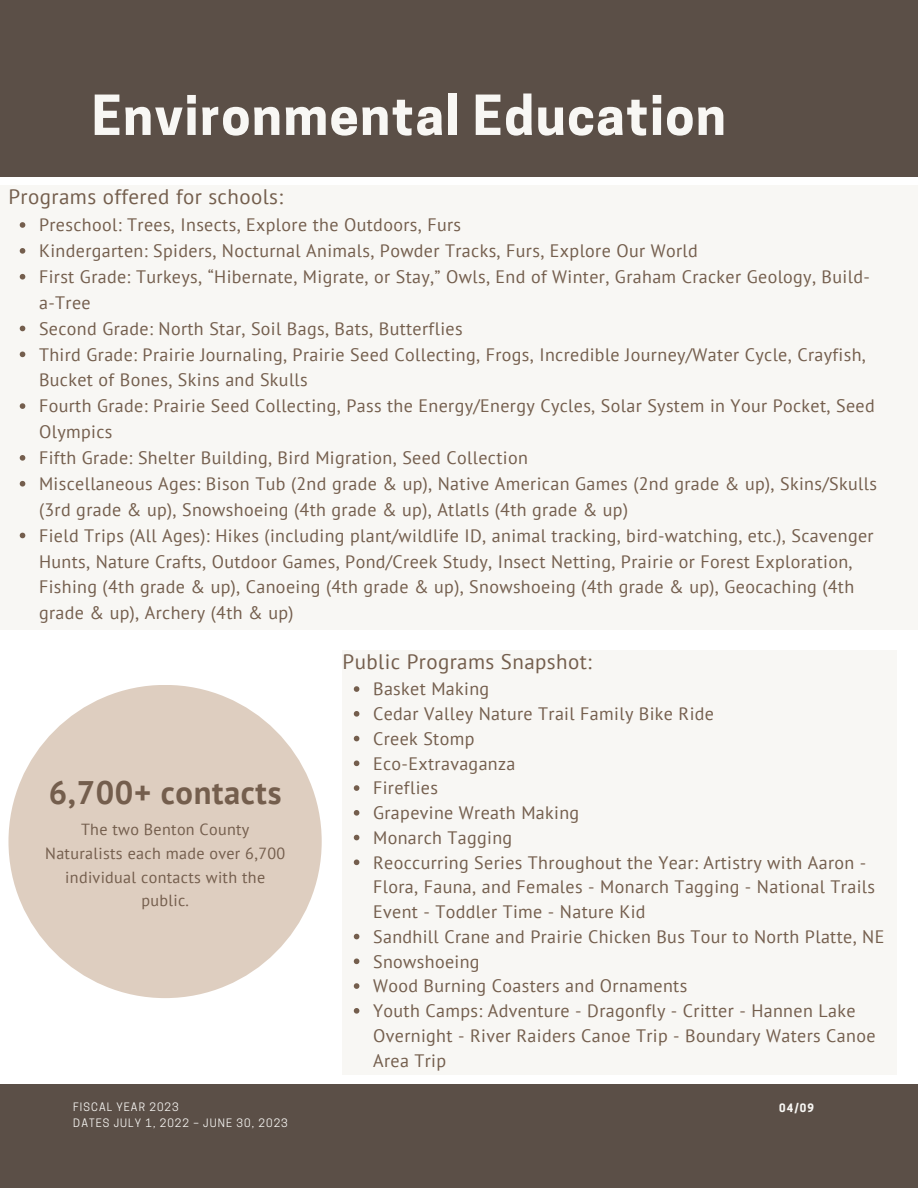
<style>
.page{position:relative;width:918px;height:1188px;background:#fff}
.page>*{position:absolute;margin:0;border:0;box-sizing:border-box;transform-origin:0 0}
.t1{font:700 51.75px "Cooper Hewitt";letter-spacing:.03em;color:#f8f7f4}
.t2{font:700 32.55px "PT Sans";letter-spacing:.02em;color:#745e4d}
.t3{font:21px "PT Sans";letter-spacing:.02em;color:#745e4d}
.t4{font:18px/25.8px "PT Sans";letter-spacing:.02em;color:#745e4d}
.t5{font:16.05px/23.7px "PT Sans";letter-spacing:.02em;color:#745e4d;text-align:center}
.t6{font:10.95px "Cooper Hewitt";letter-spacing:.1em;color:#f8f7f4}
.t7{font:700 10.95px "Cooper Hewitt";color:#f8f7f4}
</style>
<div class="page">
<div style="left:0;top:1085px;width:918px;height:103px;background:#5b4f47"></div>
<div style="left:8px;top:685px;width:314px;height:313px;background:#decec0;border-radius:50%"></div>
<div style="left:343px;top:650px;width:554px;height:425px;background:#f8f7f4"></div>
<svg style="left:354px;top:686px;width:5px;height:6px"></svg>
<svg style="left:354px;top:711px;width:5px;height:6px"></svg>
<svg style="left:354px;top:736px;width:5px;height:5px"></svg>
<svg style="left:354px;top:760px;width:5px;height:6px"></svg>
<svg style="left:354px;top:785px;width:5px;height:6px"></svg>
<svg style="left:354px;top:810px;width:5px;height:6px"></svg>
<svg style="left:354px;top:835px;width:5px;height:5px"></svg>
<svg style="left:354px;top:860px;width:5px;height:5px"></svg>
<svg style="left:354px;top:934px;width:5px;height:5px"></svg>
<svg style="left:354px;top:958px;width:5px;height:6px"></svg>
<svg style="left:354px;top:983px;width:5px;height:6px"></svg>
<svg style="left:354px;top:1008px;width:5px;height:6px"></svg>
<div style="left:0;top:186px;width:918px;height:444px;background:#f8f7f4"></div>
<svg style="left:20px;top:222px;width:5px;height:6px"></svg>
<svg style="left:20px;top:248px;width:5px;height:6px"></svg>
<svg style="left:20px;top:274px;width:5px;height:6px"></svg>
<svg style="left:20px;top:326px;width:5px;height:5px"></svg>
<svg style="left:20px;top:352px;width:5px;height:5px"></svg>
<svg style="left:20px;top:403px;width:5px;height:6px"></svg>
<svg style="left:20px;top:455px;width:5px;height:6px"></svg>
<svg style="left:20px;top:481px;width:5px;height:6px"></svg>
<svg style="left:20px;top:533px;width:5px;height:5px"></svg>
<div style="left:0;top:0;width:918px;height:177px;background:#5b4f47"></div>
<p class="t1" style="left:92px;top:96px;width:636px">Environmental Education</p>
<p class="t3" style="left:8px;top:183px;width:276px">Programs offered for schools:</p>
<p class="t4" style="left:39px;top:212px;width:424px">Preschool: Trees, Insects, Explore the Outdoors, Furs</p>
<p class="t4" style="left:39px;top:237px;width:660px">Kindergarten: Spiders, Nocturnal Animals, Powder Tracks, Furs, Explore Our World</p>
<p class="t4" style="left:39px;top:263px;width:832px">First Grade: Turkeys, “Hibernate, Migrate, or Stay,” Owls, End of Winter, Graham Cracker Geology, Build&shy;a-Tree</p>
<p class="t4" style="left:39px;top:315px;width:425px">Second Grade: North Star, Soil Bags, Bats, Butterflies</p>
<p class="t4" style="left:39px;top:341px;width:828px">Third Grade: Prairie Journaling, Prairie Seed Collecting, Frogs, Incredible Journey/Water Cycle, Crayfish,<br>Bucket of Bones, Skins and Skulls</p>
<p class="t4" style="left:39px;top:393px;width:837px">Fourth Grade: Prairie Seed Collecting, Pass the Energy/Energy Cycles, Solar System in Your Pocket, Seed<br>Olympics</p>
<p class="t4" style="left:39px;top:444px;width:490px">Fifth Grade: Shelter Building, Bird Migration, Seed Collection</p>
<p class="t4" style="left:39px;top:470px;width:839px">Miscellaneous Ages: Bison Tub (2nd grade &amp; up), Native American Games (2nd grade &amp; up), Skins/Skulls (3rd grade &amp; up), Snowshoeing (4th grade &amp; up), Atlatls (4th grade &amp; up)</p>
<p class="t4" style="left:39px;top:522px;width:836px">Field Trips (All Ages): Hikes (including plant/wildlife ID, animal tracking, bird-watching, etc.), Scavenger Hunts, Nature Crafts, Outdoor Games, Pond/Creek Study, Insect Netting, Prairie or Forest Exploration, Fishing (4th grade &amp; up), Canoeing (4th grade &amp; up), Snowshoeing (4th grade &amp; up), Geocaching (4th grade &amp; up), Archery (4th &amp; up)</p>
<p class="t2" style="left:49px;top:771px;width:234px">6,700+ contacts</p>
<p class="t5" style="left:45px;top:818px;width:242px">The two Benton County<br>Naturalists each made over 6,700 individual contacts with the public.</p>
<p class="t6" style="left:73px;top:1102px;width:107px">FISCAL YEAR 2023</p>
<p class="t6" style="left:73px;top:1119px;width:216px">DATES JULY 1, 2022 – JUNE 30, 2023</p>
<p class="t3" style="left:343px;top:648px;width:251px">Public Programs Snapshot:</p>
<p class="t4" style="left:373px;top:676px;width:118px">Basket Making</p>
<p class="t4" style="left:373px;top:700px;width:342px">Cedar Valley Nature Trail Family Bike Ride</p>
<p class="t4" style="left:373px;top:725px;width:103px">Creek Stomp</p>
<p class="t4" style="left:373px;top:750px;width:144px">Eco-Extravaganza</p>
<p class="t4" style="left:373px;top:775px;width:66px">Fireflies</p>
<p class="t4" style="left:373px;top:799px;width:208px">Grapevine Wreath Making</p>
<p class="t4" style="left:373px;top:824px;width:141px">Monarch Tagging</p>
<p class="t4" style="left:373px;top:849px;width:503px;line-height:24.8px">Reoccurring Series Throughout the Year: Artistry with Aaron -<br>Flora, Fauna, and Females - Monarch Tagging - National Trails<br>Event - Toddler Time - Nature Kid</p>
<p class="t4" style="left:373px;top:923px;width:513px">Sandhill Crane and Prairie Chicken Bus Tour to North Platte, NE</p>
<p class="t4" style="left:373px;top:948px;width:108px">Snowshoeing</p>
<p class="t4" style="left:373px;top:973px;width:316px">Wood Burning Coasters and Ornaments</p>
<p class="t4" style="left:373px;top:998px;width:504px;line-height:24.8px">Youth Camps: Adventure - Dragonfly - Critter - Hannen Lake<br>Overnight - River Raiders Canoe Trip - Boundary Waters Canoe<br>Area Trip</p>
<p class="t7" style="left:779px;top:1104px;width:37px">04/09</p>
</div>
